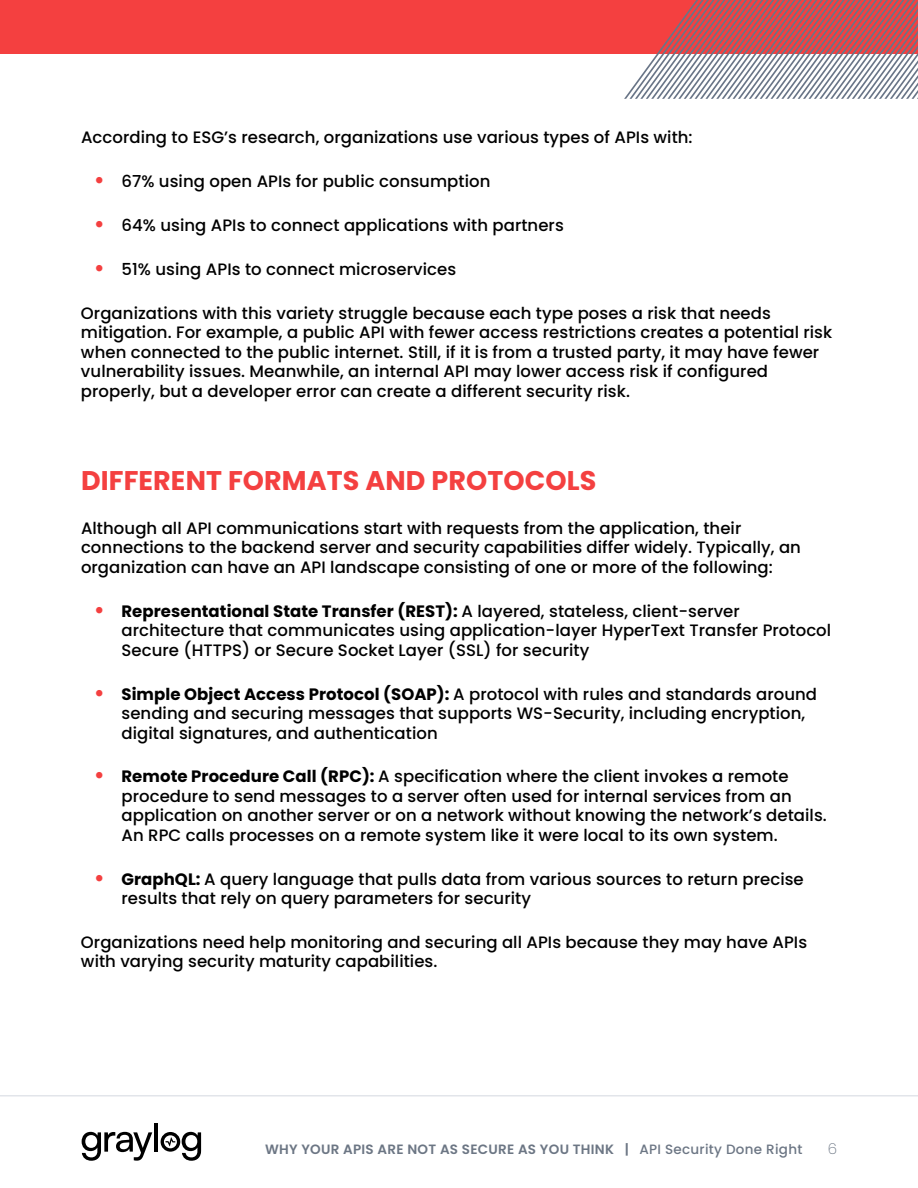
<style>
.page{position:relative;width:918px;height:1188px;background:#fff}
.page>*{position:absolute;margin:0;border:0;box-sizing:border-box;transform-origin:0 0}
.t1{font:700 27px "Poppins";letter-spacing:.005em;color:#f44040}
.t2{font:500 16.5px/19.5px "Poppins";letter-spacing:.005em;color:#000}
.t3{font:200 15px "Poppins";color:#6c7684}
.t4{font:600 13.5px "Poppins";letter-spacing:.02em;color:#6c7684}
.s1{font-family:"Arial";font-weight:900;font-size:19.5px;color:#f44040}
.s2{font-weight:700}
.s3{font-weight:500}
</style>
<div class="page">
<div style="left:0;top:0;width:918px;height:54px;background:#f44040"></div>
<hr style="left:0;top:1095px;width:918px;height:1px;background:#e2e5ea">
<svg style="left:624px;top:0;width:294px;height:99px"></svg>
<svg style="left:82px;top:1132px;width:70px;height:29px"></svg>
<hr style="left:155px;top:1123px;width:3px;height:29px;background:#000">
<svg style="left:161px;top:1132px;width:40px;height:29px"></svg>
<p class="t2" style="left:81px;top:128px;width:613px">According to ESG’s research, organizations use various types of APIs with:</p>
<p class="t2" style="left:94px;top:172px;width:397px"><span class="s1">•</span> 67% using open APIs for public consumption</p>
<p class="t2" style="left:94px;top:215px;width:471px"><span class="s1">•</span> 64% using APIs to connect applications with partners</p>
<p class="t2" style="left:94px;top:259px;width:363px"><span class="s1">•</span> 51% using APIs to connect microservices</p>
<p class="t2" style="left:81px;top:303px;width:753px">Organizations with this variety struggle because each type poses a risk that needs mitigation. For example, a public API with fewer access restrictions creates a potential risk when connected to the public internet. Still, if it is from a trusted party, it may have fewer vulnerability issues. Meanwhile, an internal API may lower access risk if configured properly, but a developer error can create a different security risk.</p>
<h1 class="t1" style="left:81px;top:465px;width:517px">DIFFERENT FORMATS AND PROTOCOLS</h1>
<p class="t2" style="left:81px;top:518px;width:721px">Although all API communications start with requests from the application, their connections to the backend server and security capabilities differ widely. Typically, an organization can have an API landscape consisting of one or more of the following:</p>
<p class="t2" style="left:122px;top:601px;width:711px;text-indent:-27px"><span class="s1">•</span> <span class="s2">Representational State Transfer (REST):</span> A layered, stateless, client-server architecture that communicates using application-layer HyperText Transfer Protocol<br>Secure (HTTPS) or Secure Socket Layer (SSL) for security</p>
<p class="t2" style="left:122px;top:684px;width:697px;text-indent:-27px"><span class="s1">•</span> <span class="s2">Simple Object Access Protocol (SOAP):</span> A protocol with rules and standards around sending and securing messages that supports WS-Security, including encryption, digital signatures, and authentication</p>
<p class="t2" style="left:122px;top:767px;width:707px;text-indent:-27px"><span class="s1">•</span> <span class="s2">Remote Procedure Call (RPC):</span> A specification where the client invokes a remote procedure to send messages to a server often used for internal services from an application on another server or on a network without knowing the network’s details.<br>An RPC calls processes on a remote system like it were local to its own system.</p>
<p class="t2" style="left:122px;top:869px;width:684px;text-indent:-27px"><span class="s1">•</span> <span class="s2">GraphQL:</span> A query language that pulls data from various sources to return precise results that rely on query parameters for security</p>
<p class="t2" style="left:81px;top:932px;width:728px">Organizations need help monitoring and securing all APIs because they may have APIs with varying security maturity capabilities.</p>
<p class="t4" style="left:265px;top:1141px;width:539px">WHY YOUR APIS ARE NOT AS SECURE AS YOU THINK | <span class="s3">API Security Done Right</span></p>
<p class="t3" style="left:828px;top:1140px;width:11px">6</p>
</div>
